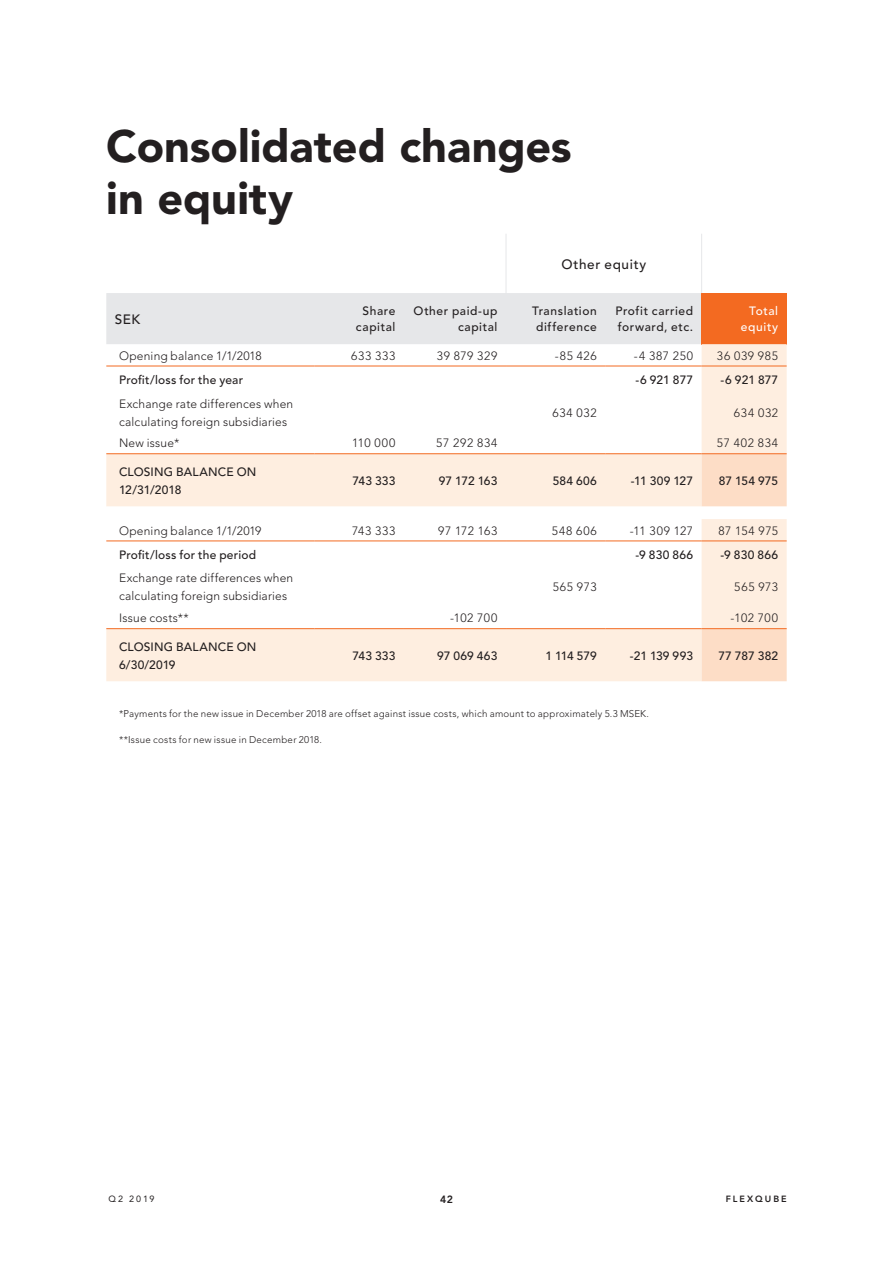
<style>
.page{position:relative;width:893px;height:1263px;background:#fff}
.page>*{position:absolute;margin:0;border:0;box-sizing:border-box;transform-origin:0 0}
.t1{font:900 45px/52.5px "Avenir LT Std";color:#231f20}
.Tabell_-_Cellhuvud{font:500 13.5px "Avenir LT Std";letter-spacing:.05em;color:#231f20}
.Tabell_-_Cellinnehål{font:300 12px/18px "Avenir LT Std";letter-spacing:.015em;color:#231f20}
.Tall_-_siffror_-_8_1{font:500 12px "Avenir LT Std";letter-spacing:.015em;color:#231f20}
.Tall_-_siffror_-_8_1-2{font:300 12px "Avenir LT Std";letter-spacing:.06em;color:#231f20}
.Tabell_-_Cellhuvud-2{font:500 12px/16.5px "Avenir LT Std";letter-spacing:.05em;color:#231f20;text-align:center}
.Tabell_-_Summatext{font:500 12px/18px "Avenir LT Std";letter-spacing:.01em;color:#231f20}
.Tabell_-_Cellhuvud-3{font:500 12px/16.5px "Avenir LT Std";letter-spacing:.05em;color:#fff;text-align:right}
.t2{font:800 10.5px "Avenir LT Std";color:#231f20}
.p-_liten_fotnot{font:300 9.75px "Avenir LT Std";letter-spacing:.025em;color:#231f20}
.t3{font:800 9px "Avenir LT Std";letter-spacing:.22em;color:#231f20}
.t4{font:9px "Avenir LT Std";letter-spacing:.21em;color:#231f20}
</style>
<div class="page">
<svg style="left:106px;top:293px;width:681px;height:388px"></svg>
<hr style="left:106px;top:366px;width:209px;height:1px;background:#f36a21">
<hr style="left:106px;top:540px;width:209px;height:1px;background:#f36a21">
<hr style="left:315px;top:366px;width:89px;height:1px;background:#f36a21">
<hr style="left:404px;top:366px;width:102px;height:1px;background:#f36a21">
<hr style="left:506px;top:366px;width:99px;height:1px;background:#f36a21">
<hr style="left:605px;top:366px;width:97px;height:1px;background:#f36a21">
<hr style="left:702px;top:366px;width:85px;height:1px;background:#f36a21">
<hr style="left:315px;top:540px;width:89px;height:1px;background:#f36a21">
<hr style="left:404px;top:540px;width:102px;height:1px;background:#f36a21">
<hr style="left:506px;top:540px;width:99px;height:1px;background:#f36a21">
<hr style="left:605px;top:540px;width:97px;height:1px;background:#f36a21">
<hr style="left:702px;top:540px;width:85px;height:1px;background:#f36a21">
<hr style="left:106px;top:453px;width:209px;height:1px;background:#f36a21">
<hr style="left:315px;top:453px;width:89px;height:1px;background:#f36a21">
<hr style="left:404px;top:453px;width:102px;height:1px;background:#f36a21">
<hr style="left:506px;top:453px;width:99px;height:1px;background:#f36a21">
<hr style="left:605px;top:453px;width:97px;height:1px;background:#f36a21">
<hr style="left:702px;top:453px;width:85px;height:1px;background:#f36a21">
<hr style="left:106px;top:628px;width:209px;height:1px;background:#f36a21">
<hr style="left:315px;top:628px;width:89px;height:1px;background:#f36a21">
<hr style="left:404px;top:628px;width:102px;height:1px;background:#f36a21">
<hr style="left:506px;top:628px;width:99px;height:1px;background:#f36a21">
<hr style="left:605px;top:628px;width:97px;height:1px;background:#f36a21">
<hr style="left:702px;top:628px;width:85px;height:1px;background:#f36a21">
<hr style="left:506px;top:234px;width:1px;height:59px;background:#e6e7e9">
<hr style="left:701px;top:234px;width:1px;height:59px;background:#e6e7e9">
<p class="t1" style="left:106px;top:120px;width:467px">Consolidated changes in equity</p>
<p class="Tabell_-_Cellhuvud" style="left:561px;top:256px;width:86px">Other equity</p>
<p class="Tabell_-_Cellhuvud" style="left:115px;top:311px;width:27px">SEK</p>
<p class="Tabell_-_Cellhuvud-2" style="left:356px;top:303px;width:41px">Share capital</p>
<p class="Tabell_-_Cellhuvud-2" style="left:414px;top:303px;width:85px;text-align:right">Other paid-up capital</p>
<p class="Tabell_-_Cellhuvud-2" style="left:532px;top:303px;width:66px">Translation difference</p>
<p class="Tabell_-_Cellhuvud-2" style="left:615px;top:303px;width:79px;text-align:left">Profit carried forward, etc.</p>
<p class="Tabell_-_Cellhuvud-3" style="left:741px;top:303px;width:39px">Total equity</p>
<p class="Tabell_-_Cellinnehål" style="left:119px;top:346px;width:144px">Opening balance 1/1/2018</p>
<p class="Tall_-_siffror_-_8_1-2" style="left:351px;top:348px;width:46px">633 333</p>
<p class="Tall_-_siffror_-_8_1-2" style="left:437px;top:348px;width:62px">39 879 329</p>
<p class="Tall_-_siffror_-_8_1-2" style="left:555px;top:348px;width:43px">-85 426</p>
<p class="Tall_-_siffror_-_8_1-2" style="left:634px;top:348px;width:61px">-4 387 250</p>
<p class="Tall_-_siffror_-_8_1-2" style="left:717px;top:348px;width:63px">36 039 985</p>
<p class="Tall_-_siffror_-_8_1" style="left:119px;top:372px;width:126px">Profit/loss for the year</p>
<p class="Tall_-_siffror_-_8_1" style="left:636px;top:372px;width:59px">-6 921 877</p>
<p class="Tall_-_siffror_-_8_1" style="left:721px;top:372px;width:59px">-6 921 877</p>
<p class="Tabell_-_Cellinnehål" style="left:119px;top:394px;width:176px">Exchange rate differences when calculating foreign subsidiaries</p>
<p class="Tall_-_siffror_-_8_1-2" style="left:552px;top:405px;width:46px">634 032</p>
<p class="Tall_-_siffror_-_8_1-2" style="left:734px;top:405px;width:46px">634 032</p>
<p class="Tabell_-_Cellinnehål" style="left:119px;top:434px;width:62px">New issue*</p>
<p class="Tall_-_siffror_-_8_1-2" style="left:352px;top:436px;width:45px">110 000</p>
<p class="Tall_-_siffror_-_8_1-2" style="left:436px;top:436px;width:63px">57 292 834</p>
<p class="Tall_-_siffror_-_8_1-2" style="left:717px;top:436px;width:63px">57 402 834</p>
<p class="Tabell_-_Summatext" style="left:119px;top:463px;width:139px">CLOSING BALANCE ON<br>12/31/2018</p>
<p class="Tall_-_siffror_-_8_1" style="left:352px;top:473px;width:45px">743 333</p>
<p class="Tall_-_siffror_-_8_1" style="left:439px;top:473px;width:60px">97 172 163</p>
<p class="Tall_-_siffror_-_8_1" style="left:553px;top:473px;width:46px">584 606</p>
<p class="Tall_-_siffror_-_8_1" style="left:631px;top:473px;width:64px">-11 309 127</p>
<p class="Tall_-_siffror_-_8_1" style="left:719px;top:473px;width:61px">87 154 975</p>
<p class="Tabell_-_Cellinnehål" style="left:119px;top:521px;width:144px">Opening balance 1/1/2019</p>
<p class="Tall_-_siffror_-_8_1-2" style="left:352px;top:523px;width:45px">743 333</p>
<p class="Tall_-_siffror_-_8_1-2" style="left:438px;top:523px;width:61px">97 172 163</p>
<p class="Tall_-_siffror_-_8_1-2" style="left:552px;top:523px;width:46px">548 606</p>
<p class="Tall_-_siffror_-_8_1-2" style="left:630px;top:523px;width:65px">-11 309 127</p>
<p class="Tall_-_siffror_-_8_1-2" style="left:718px;top:523px;width:61px">87 154 975</p>
<p class="Tall_-_siffror_-_8_1" style="left:119px;top:547px;width:139px">Profit/loss for the period</p>
<p class="Tall_-_siffror_-_8_1" style="left:635px;top:547px;width:59px">-9 830 866</p>
<p class="Tall_-_siffror_-_8_1" style="left:720px;top:547px;width:59px">-9 830 866</p>
<p class="Tabell_-_Cellinnehål" style="left:119px;top:569px;width:176px">Exchange rate differences when calculating foreign subsidiaries</p>
<p class="Tall_-_siffror_-_8_1-2" style="left:553px;top:580px;width:45px">565 973</p>
<p class="Tall_-_siffror_-_8_1-2" style="left:734px;top:580px;width:45px">565 973</p>
<p class="Tabell_-_Cellinnehål" style="left:119px;top:609px;width:71px">Issue costs**</p>
<p class="Tall_-_siffror_-_8_1-2" style="left:450px;top:611px;width:49px">-102 700</p>
<p class="Tall_-_siffror_-_8_1-2" style="left:731px;top:611px;width:49px">-102 700</p>
<p class="Tabell_-_Summatext" style="left:119px;top:638px;width:139px">CLOSING BALANCE ON<br>6/30/2019</p>
<p class="Tall_-_siffror_-_8_1" style="left:352px;top:648px;width:45px">743 333</p>
<p class="Tall_-_siffror_-_8_1" style="left:437px;top:648px;width:62px">97 069 463</p>
<p class="Tall_-_siffror_-_8_1" style="left:545px;top:648px;width:53px">1 114 579</p>
<p class="Tall_-_siffror_-_8_1" style="left:630px;top:648px;width:65px">-21 139 993</p>
<p class="Tall_-_siffror_-_8_1" style="left:718px;top:648px;width:61px">77 787 382</p>
<p class="p-_liten_fotnot" style="left:119px;top:708px;width:531px">*Payments for the new issue in December 2018 are offset against issue costs, which amount to approximately 5.3 MSEK.</p>
<p class="p-_liten_fotnot" style="left:119px;top:733px;width:204px">**Issue costs for new issue in December 2018.</p>
<p class="t4" style="left:108px;top:1193px;width:48px">Q2 2019</p>
<p class="t2" style="left:440px;top:1193px;width:14px">42</p>
<p class="t3" style="left:726px;top:1193px;width:62px">FLEXQUBE</p>
</div>
